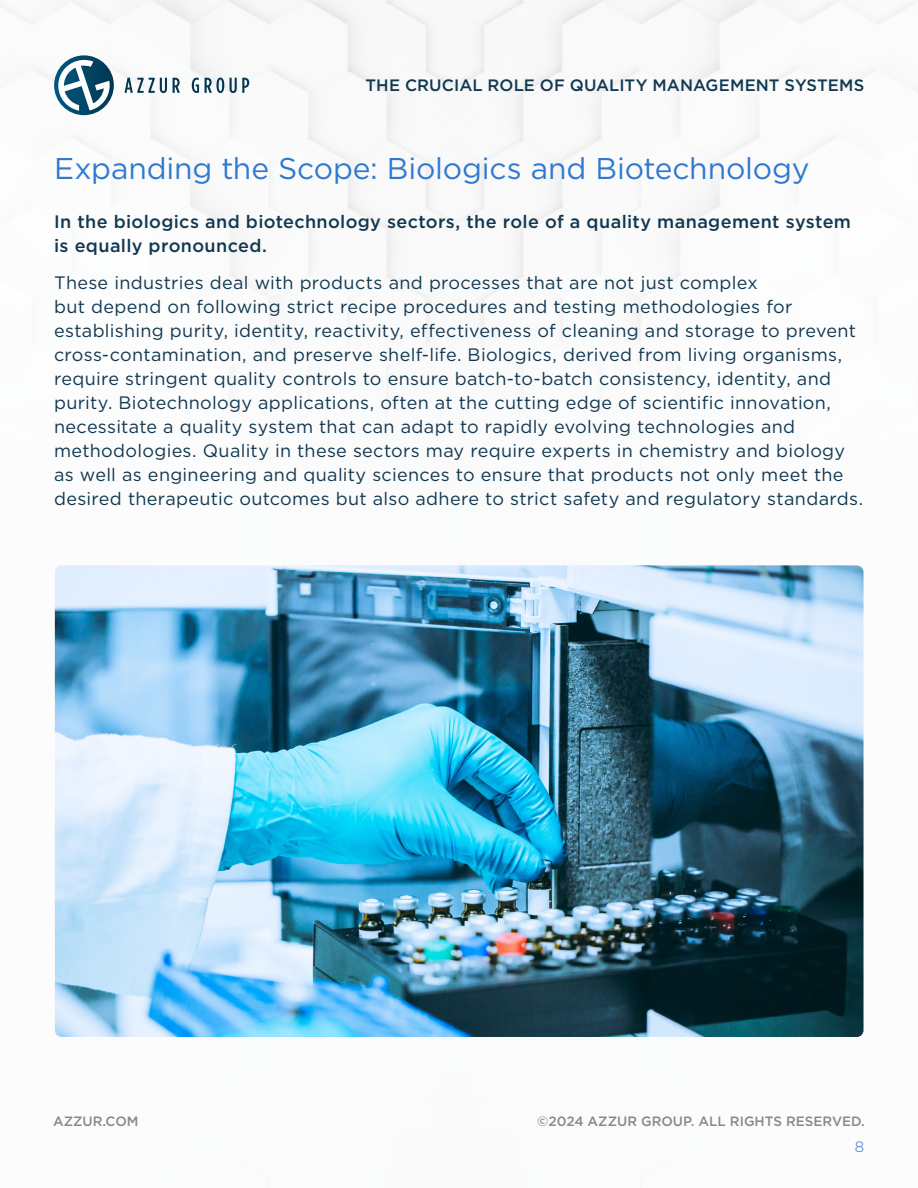
<style>
.page{position:relative;width:918px;height:1188px;background:#fff}
.page>*{position:absolute;margin:0;border:0;box-sizing:border-box;transform-origin:0 0}
.Paragraph_Style_2{font:30px "Gotham";letter-spacing:-.005em;color:#3079cf}
.Paragraph_Style_2-2{font:18px/24px "Gotham";letter-spacing:.015em;color:#113851}
.Paragraph_Style_2-3{font:500 18px/24px "Gotham";letter-spacing:.02em;color:#113851}
.t1{font:500 16.5px "Gotham";letter-spacing:.005em;color:#113851}
.Paragraph{font:300 15px "Gotham";color:#3079cf}
.t2{font:500 13.5px "Gotham";color:#878889}
</style>
<div class="page">
<img style="left:0;top:0;width:918px;height:1031px">
<svg style="left:54px;top:55px;width:60px;height:60px"></svg>
<svg style="left:58px;top:59px;width:52px;height:52px"></svg>
<svg style="left:125px;top:78px;width:42px;height:15px"></svg>
<svg style="left:173px;top:78px;width:7px;height:15px"></svg>
<svg style="left:192px;top:78px;width:7px;height:15px"></svg>
<svg style="left:205px;top:78px;width:19px;height:15px"></svg>
<svg style="left:230px;top:78px;width:19px;height:15px"></svg>
<img style="left:55px;top:565px;width:809px;height:472px">
<p class="t1" style="left:366px;top:76px;width:500px">THE CRUCIAL ROLE OF QUALITY MANAGEMENT SYSTEMS</p>
<p class="Paragraph_Style_2" style="left:54px;top:151px;width:757px">Expanding the Scope: Biologics and Biotechnology</p>
<p class="Paragraph_Style_2-3" style="left:54px;top:209px;width:798px">In the biologics and biotechnology sectors, the role of a quality management system is equally pronounced.</p>
<p class="Paragraph_Style_2-2" style="left:54px;top:270px;width:811px">These industries deal with products and processes that are not just complex<br>but depend on following strict recipe procedures and testing methodologies for establishing purity, identity, reactivity, effectiveness of cleaning and storage to prevent cross-contamination, and preserve shelf-life. Biologics, derived from living organisms, require stringent quality controls to ensure batch-to-batch consistency, identity, and purity. Biotechnology applications, often at the cutting edge of scientific innovation, necessitate a quality system that can adapt to rapidly evolving technologies and methodologies. Quality in these sectors may require experts in chemistry and biology as well as engineering and quality sciences to ensure that products not only meet the desired therapeutic outcomes but also adhere to strict safety and regulatory standards.</p>
<p class="t2" style="left:53px;top:1114px;width:87px">AZZUR.COM</p>
<p class="t2" style="left:537px;top:1114px;width:329px">©2024 AZZUR GROUP. ALL RIGHTS RESERVED.</p>
<p class="Paragraph" style="left:855px;top:1138px;width:11px">8</p>
</div>
